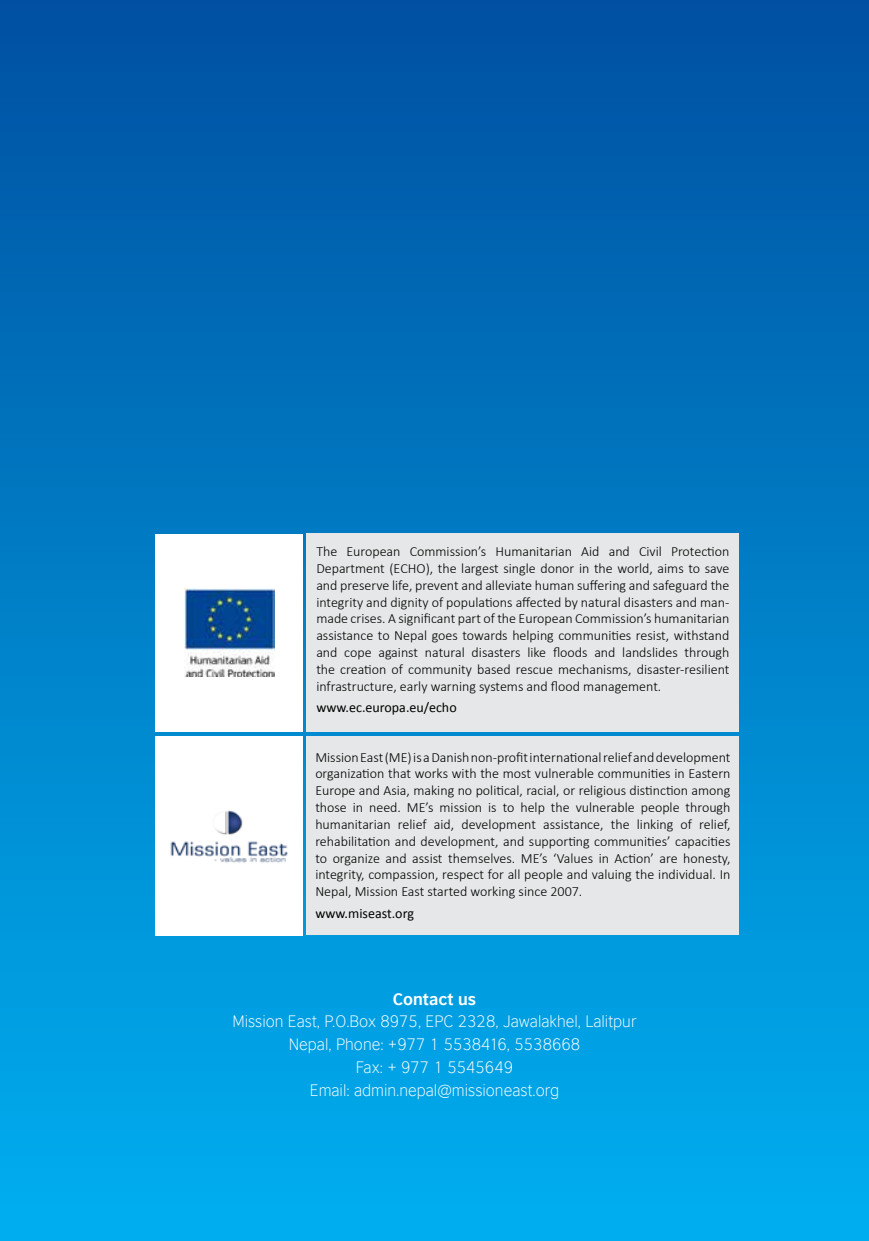
<style>
.page{position:relative;width:869px;height:1241px;background:#fff}
.page>*{position:absolute;margin:0;border:0;box-sizing:border-box;transform-origin:0 0}
.t1{font:300 15.75px/22.8px "British Council Sans";color:#fff;text-align:center}
.t2{font:700 15.75px "British Council Sans";color:#fff}
.t3{font:300 14px/16.8px "Calibri";color:#000;text-align:justify}
.t4{font:14px "Calibri";color:#000}
</style>
<div class="page">
<div style="left:1px;top:0;width:867px;height:1240px;background:linear-gradient(to bottom,#0051a1,#01b0f0)"></div>
<div style="left:155px;top:735px;width:147px;height:200px;background:#fff"></div>
<img style="left:170px;top:810px;width:118px;height:53px">
<div style="left:307px;top:735px;width:431px;height:199px;background:#e6e7e8"></div>
<div style="left:307px;top:533px;width:431px;height:198px;background:#e6e7e8"></div>
<div style="left:155px;top:534px;width:147px;height:197px;background:#fff"></div>
<img style="left:184px;top:588px;width:90px;height:88px">
<p class="t3" style="left:316px;top:543px;width:414px">The European Commission’s Humanitarian Aid and Civil Protection Department (ECHO), the largest single donor in the world, aims to save and preserve life, prevent and alleviate human suffering and safeguard the integrity and dignity of populations affected by natural disasters and man&shy;made crises. A significant part of the European Commission’s humanitarian assistance to Nepal goes towards helping communities resist, withstand and cope against natural disasters like floods and landslides through the creation of community based rescue mechanisms, disaster-resilient infrastructure, early warning systems and flood management.</p>
<p class="t4" style="left:316px;top:699px;width:142px">www.ec.europa.eu/echo</p>
<p class="t3" style="left:315px;top:748px;width:416px">Mission East (ME) is a Danish non-profit international relief and development organization that works with the most vulnerable communities in Eastern Europe and Asia, making no political, racial, or religious distinction among those in need. ME’s mission is to help the vulnerable people through humanitarian relief aid, development assistance, the linking of relief, rehabilitation and development, and supporting communities’ capacities to organize and assist themselves. ME’s ‘Values in Action’ are honesty, integrity, compassion, respect for all people and valuing the individual. In Nepal, Mission East started working since 2007.</p>
<p class="t4" style="left:315px;top:904px;width:100px">www.miseast.org</p>
<p class="t2" style="left:392px;top:988px;width:85px">Contact us</p>
<p class="t1" style="left:232px;top:1009px;width:405px">Mission East, P.O.Box 8975, EPC 2328, Jawalakhel, Lalitpur Nepal, Phone: +977 1 5538416, 5538668<br>Fax: + 977 1 5545649<br>Email: admin.nepal@missioneast.org</p>
</div>
